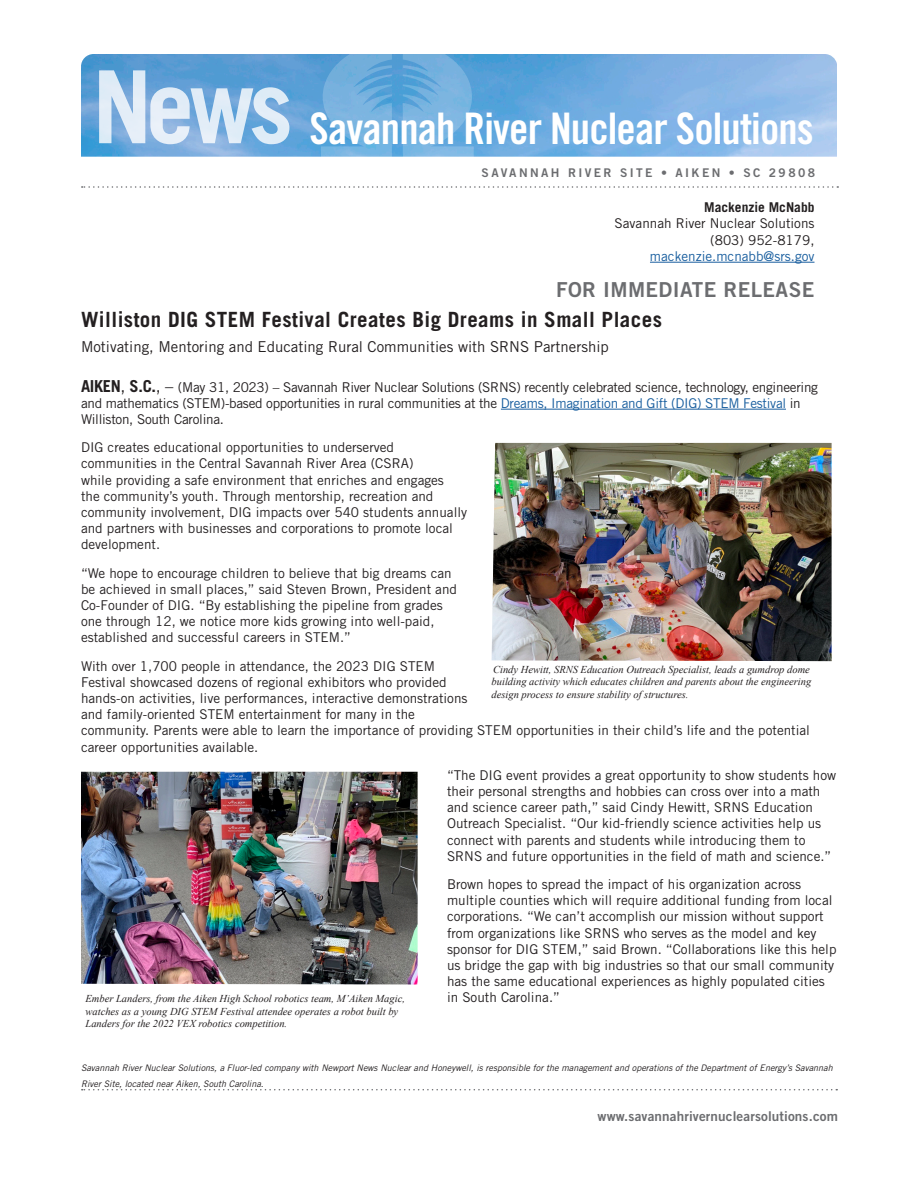
<style>
.page{position:relative;width:918px;height:1188px;background:#fff}
.page>*{position:absolute;margin:0;border:0;box-sizing:border-box;transform-origin:0 0}
.t1{font:43.5px "Trade Gothic LT Std Bd Cn 20";letter-spacing:-.02em;color:#fff}
._01_Headline_01{font:700 21px "Trade Gothic LT Std";letter-spacing:.02em;color:#231f20}
.t2{font:20.7px "Trade Gothic LT Std Bd 2";letter-spacing:.02em;color:#6c6d70}
._01_Headline_01-2{font:15px "Trade Gothic LT Std";color:#231f20}
._03_Body{font:13.5px/16.2px "Trade Gothic LT Std";color:#231f20}
._03_Body-2{font:13.5px/16.2px "Trade Gothic LT Std";letter-spacing:-.02em;color:#231f20}
._07_Media_Contact{font:13.5px "Trade Gothic LT Std";color:#231f20}
.t3{font:13.5px "Trade Gothic LT Std Bd 2";letter-spacing:.01em;color:#6c6d70}
._07_Media_Contact-2{font:13.5px "Trade Gothic LT Std";color:#175d9e}
._07_Media_Contact-3{font:700 13.5px "Trade Gothic LT Std";color:#231f20}
.t4{font:12px "Trade Gothic LT Std Bd 2";letter-spacing:.2em;color:#6c6d70}
._03_Body-3{font:italic 10.5px/12.6px "Times New Roman";color:#231f20}
._03_Body-4{font:italic 9px/16.2px "Trade Gothic LT Std";color:#231f20}
.s1{font-weight:700;font-size:16.5px}
.s2{font-size:16.5px}
.s3{color:#175d9e}
</style>
<div class="page">
<img style="left:81px;top:54px;width:756px;height:103px">
<svg style="left:321px;top:54px;width:71px;height:103px;background:#6daddc"></svg>
<svg style="left:403px;top:54px;width:71px;height:103px;background:#70afde"></svg>
<svg style="left:99px;top:70px;width:190px;height:74px;background:#a6c8e8"></svg>
<svg style="left:82px;top:1089px;width:755px;height:1px"></svg>
<svg style="left:82px;top:186px;width:756px;height:2px"></svg>
<hr style="left:501px;top:409px;width:285px;height:1px;background:#175d9e">
<hr style="left:650px;top:262px;width:164px;height:1px;background:#175d9e">
<img style="left:492px;top:443px;width:340px;height:218px">
<img style="left:81px;top:772px;width:337px;height:212px">
<h1 class="t1" style="left:310px;top:102px;width:506px">Savannah River Nuclear Solutions</h1>
<p class="t4" style="left:482px;top:165px;width:335px">SAVANNAH RIVER SITE • AIKEN • SC 29808</p>
<p class="_07_Media_Contact-3" style="left:704px;top:199px;width:112px">Mackenzie McNabb</p>
<p class="_07_Media_Contact" style="left:615px;top:215px;width:201px">Savannah River Nuclear Solutions</p>
<p class="_07_Media_Contact" style="left:710px;top:232px;width:106px">(803) 952-8179,</p>
<p class="_07_Media_Contact-2" style="left:650px;top:248px;width:166px">mackenzie.mcnabb@srs.gov</p>
<p class="t2" style="left:556px;top:277px;width:260px">FOR IMMEDIATE RELEASE</p>
<p class="_01_Headline_01" style="left:81px;top:306px;width:583px">Williston DIG STEM Festival Creates Big Dreams in Small Places</p>
<p class="_01_Headline_01-2" style="left:81px;top:338px;width:529px">Motivating, Mentoring and Educating Rural Communities with SRNS Partnership</p>
<p class="_03_Body-2" style="left:81px;top:379px;width:739px"><span class="s1">AIKEN</span><span class="s2">,</span> <span class="s1">S.C.</span><span class="s2">, –</span> (May 31, 2023) – Savannah River Nuclear Solutions (SRNS) recently celebrated science, technology, engineering and mathematics (STEM)-based opportunities in rural communities at the <span class="s3">Dreams, Imagination and Gift (DIG) STEM Festival</span> in<br>Williston, South Carolina.</p>
<p class="_03_Body" style="left:81px;top:439px;width:388px">DIG creates educational opportunities to underserved communities in the Central Savannah River Area (CSRA)<br>while providing a safe environment that enriches and engages<br>the community’s youth. Through mentorship, recreation and community involvement, DIG impacts over 540 students annually and partners with businesses and corporations to promote local development.</p>
<p class="_03_Body" style="left:81px;top:565px;width:378px">“We hope to encourage children to believe that big dreams can be achieved in small places,” said Steven Brown, President and Co-Founder of DIG. “By establishing the pipeline from grades one through 12, we notice more kids growing into well-paid, established and successful careers in STEM.”</p>
<p class="_03_Body" style="left:81px;top:658px;width:731px">With over 1,700 people in attendance, the 2023 DIG STEM<br>Festival showcased dozens of regional exhibitors who provided<br>hands-on activities, live performances, interactive demonstrations<br>and family-oriented STEM entertainment for many in the<br>community. Parents were able to learn the importance of providing STEM opportunities in their child’s life and the potential career opportunities available.</p>
<p class="_03_Body" style="left:447px;top:767px;width:391px">“The DIG event provides a great opportunity to show students how their personal strengths and hobbies can cross over into a math and science career path,” said Cindy Hewitt, SRNS Education Outreach Specialist. “Our kid-friendly science activities help us connect with parents and students while introducing them to SRNS and future opportunities in the field of math and science.”</p>
<p class="_03_Body" style="left:447px;top:876px;width:391px">Brown hopes to spread the impact of his organization across multiple counties which will require additional funding from local corporations. “We can’t accomplish our mission without support from organizations like SRNS who serves as the model and key sponsor for DIG STEM,” said Brown. “Collaborations like this help us bridge the gap with big industries so that our small community has the same educational experiences as highly populated cities in South Carolina.”</p>
<p class="_03_Body-3" style="left:492px;top:663px;width:321px">Cindy Hewitt, SRNS Education Outreach Specialist, leads a gumdrop dome building activity which educates children and parents about the engineering design process to ensure stability of structures.</p>
<p class="_03_Body-3" style="left:86px;top:992px;width:321px">Ember Landers, from the Aiken High School robotics team, M’Aiken Magic, watches as a young DIG STEM Festival attendee operates a robot built by<br>Landers for the 2022 VEX robotics competition.</p>
<p class="_03_Body-4" style="left:81px;top:1060px;width:753px">Savannah River Nuclear Solutions, a Fluor-led company with Newport News Nuclear and Honeywell, is responsible for the management and operations of the Department of Energy’s Savannah<br>River Site, located near Aiken, South Carolina.</p>
<p class="t3" style="left:598px;top:1107px;width:242px">www.savannahrivernuclearsolutions.com</p>
</div>
